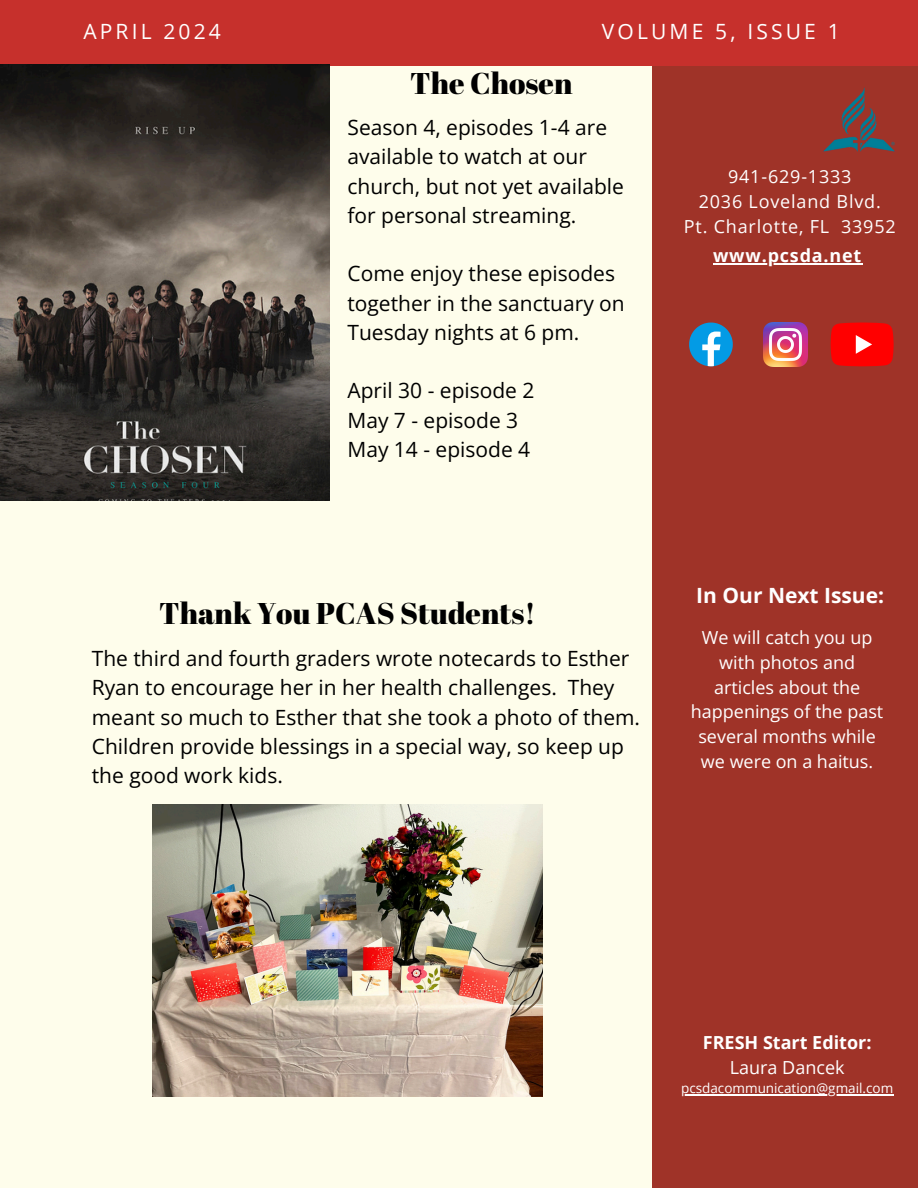
<style>
.page{position:relative;width:918px;height:1188px;background:#fefdeb}
.page>*{position:absolute;margin:0;border:0;box-sizing:border-box;transform-origin:0 0}
.t1{font:30px "Abril Fatface";color:#000}
.t2{font:21px/29.2px "Open Sans";color:#000}
.t3{font:21px "Open Sans";letter-spacing:.15em;color:#fff}
.t4{font:700 21px "Open Sans";color:#fff}
.t5{font:18px/24.8px "Open Sans";color:#fff;text-align:center}
.t6{font:18px/24.8px "Open Sans";letter-spacing:.045em;color:#fff;text-align:center}
.t7{font:700 18px "Open Sans";color:#fff}
.t8{font:700 18px "Open Sans";letter-spacing:.045em;color:#fff}
.t9{font:13.5px "Open Sans";color:#fff}
</style>
<div class="page">
<div style="left:653px;top:4px;width:265px;height:1184px;background:#9f3328"></div>
<img style="left:823px;top:87px;width:72px;height:65px">
<svg style="left:689px;top:323px;width:44px;height:43px"></svg>
<svg style="left:831px;top:323px;width:63px;height:43px;background:#fa1010"></svg>
<img style="left:763px;top:323px;width:44px;height:43px">
<div style="left:0;top:0;width:918px;height:65px;background:#c6302c"></div>
<img style="left:153px;top:804px;width:389px;height:293px">
<img style="left:0;top:65px;width:330px;height:435px">
<hr style="left:713px;top:263px;width:149px;height:1px;background:#fff">
<hr style="left:681px;top:1094px;width:212px;height:1px;background:#fff">
<h6 class="t3" style="left:83px;top:17px;width:139px">APRIL 2024</h6>
<p class="t3" style="left:602px;top:17px;width:239px">VOLUME 5, ISSUE 1</p>
<h6 class="t1" style="left:410px;top:63px;width:164px">The Chosen</h6>
<p class="t2" style="left:347px;top:112px;width:278px">Season 4, episodes 1-4 are available to watch at our church, but not yet available for personal streaming.</p>
<p class="t2" style="left:347px;top:259px;width:279px">Come enjoy these episodes together in the sanctuary on<br>Tuesday nights at 6 pm.</p>
<p class="t2" style="left:347px;top:376px;width:189px">April 30 - episode 2<br>May 7 - episode 3<br>May 14 - episode 4</p>
<p class="t6" style="left:684px;top:164px;width:213px">941-629-1333<br>2036 Loveland Blvd.<br>Pt. Charlotte, FL 33952</p>
<h5 class="t8" style="left:713px;top:243px;width:150px">www.pcsda.net</h5>
<p class="t1" style="left:159px;top:593px;width:378px">Thank You PCAS Students!</p>
<h1 class="t2" style="left:92px;top:643px;width:550px">The third and fourth graders wrote notecards to Esther Ryan to encourage her in her health challenges. They meant so much to Esther that she took a photo of them.<br>Children provide blessings in a special way, so keep up the good work kids.</h1>
<h4 class="t4" style="left:696px;top:580px;width:189px">In Our Next Issue:</h4>
<h4 class="t5" style="left:691px;top:625px;width:194px">We will catch you up with photos and articles about the happenings of the past several months while we were on a haitus.</h4>
<p class="t7" style="left:703px;top:1030px;width:170px">FRESH Start Editor:</p>
<p class="t5" style="left:730px;top:1055px;width:116px">Laura Dancek</p>
<h3 class="t9" style="left:681px;top:1079px;width:214px">pcsdacommunication@gmail.com</h3>
</div>
